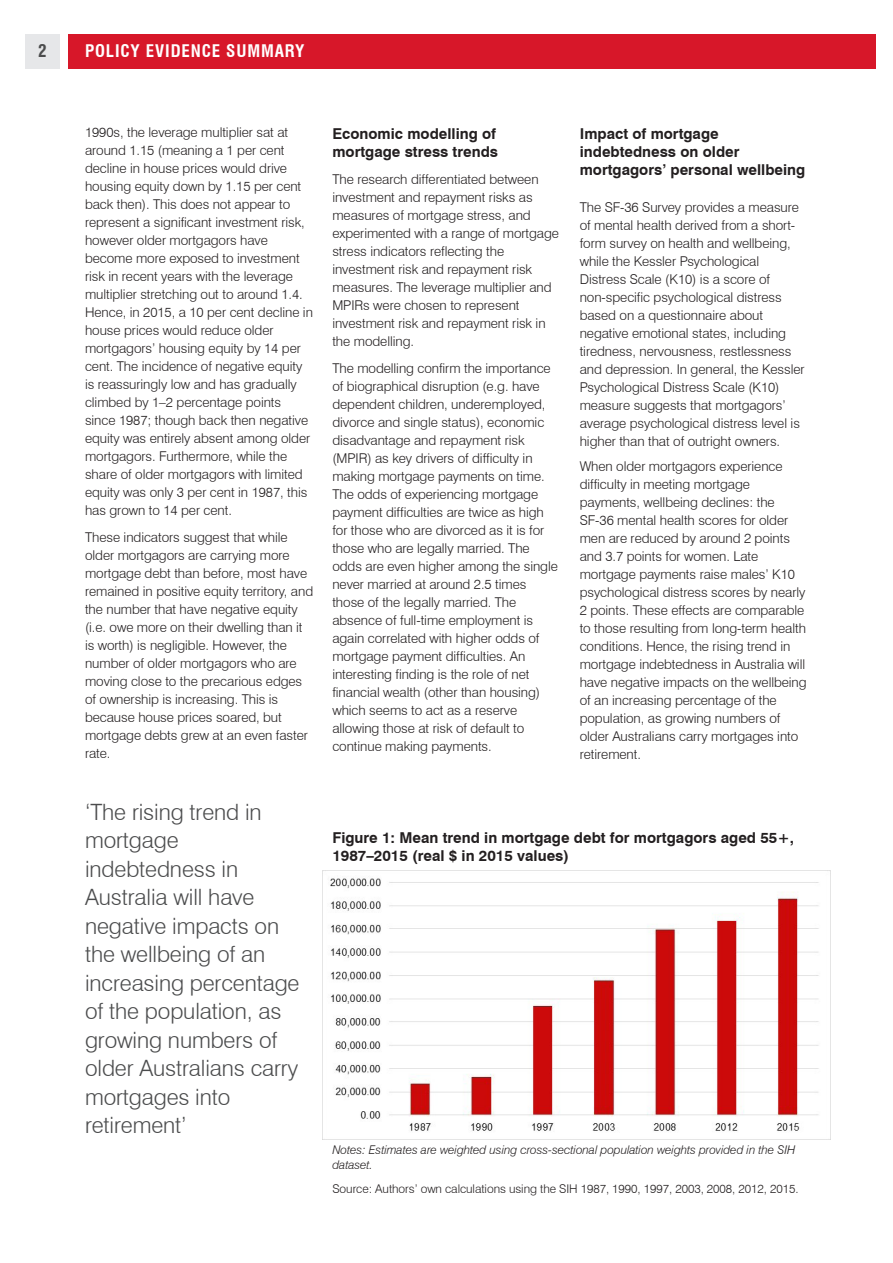
<style>
.page{position:relative;width:893px;height:1263px;background:#fff}
.page>*{position:absolute;margin:0;border:0;box-sizing:border-box;transform-origin:0 0}
.t1{font:300 22.5px/28.5px "Swiss 721 BT";letter-spacing:-.005em;color:#4b4c4d}
.Body_copy{font:700 condensed 16.95px "Swiss 721 BT";letter-spacing:.05em;color:#fff}
.Body_copy-2{font:700 condensed 16.95px "Swiss 721 BT";color:#4b4c4d}
.Subhead_2{font:700 15px/18px "Swiss 721 BT";color:#231f20}
.Body_copy-3{font:700 15px/18px "Swiss 721 BT";color:#231f20}
.Body_copy-4{font:300 13.5px/18px "Swiss 721 BT";letter-spacing:-.005em;color:#231f20}
.Subhead_2-2{font:300 13.5px/18px "Swiss 721 BT";letter-spacing:-.005em;color:#231f20}
.Table_text{font:italic 300 12px/15px "Swiss 721 BT";letter-spacing:-.005em;color:#231f20}
.Table_text-2{font:300 12px "Swiss 721 BT";letter-spacing:-.005em;color:#231f20}
</style>
<div class="page">
<div style="left:68px;top:34px;width:808px;height:34px;background:#d71729"></div>
<div style="left:26px;top:34px;width:34px;height:34px;background:#e6e7e9"></div>
<img style="left:323px;top:870px;width:507px;height:261px">
<p class="Body_copy-2" style="left:38px;top:41px;width:10px">2</p>
<p class="Body_copy" style="left:85px;top:41px;width:221px">POLICY EVIDENCE SUMMARY</p>
<p class="Body_copy-4" style="left:85px;top:123px;width:229px">1990s, the leverage multiplier sat at around 1.15 (meaning a 1 per cent decline in house prices would drive housing equity down by 1.15 per cent back then). This does not appear to represent a significant investment risk, however older mortgagors have become more exposed to investment risk in recent years with the leverage multiplier stretching out to around 1.4.<br>Hence, in 2015, a 10 per cent decline in house prices would reduce older mortgagors’ housing equity by 14 per cent. The incidence of negative equity is reassuringly low and has gradually climbed by 1–2 percentage points since 1987; though back then negative equity was entirely absent among older mortgagors. Furthermore, while the share of older mortgagors with limited equity was only 3 per cent in 1987, this has grown to 14 per cent.</p>
<p class="Body_copy-4" style="left:85px;top:528px;width:230px">These indicators suggest that while older mortgagors are carrying more mortgage debt than before, most have remained in positive equity territory, and the number that have negative equity (i.e. owe more on their dwelling than it is worth) is negligible. However, the number of older mortgagors who are moving close to the precarious edges of ownership is increasing. This is because house prices soared, but mortgage debts grew at an even faster rate.</p>
<p class="t1" style="left:85px;top:797px;width:216px">‘The rising trend in mortgage indebtedness in<br>Australia will have negative impacts on the wellbeing of an increasing percentage of the population, as growing numbers of older Australians carry mortgages into retirement’</p>
<p class="Body_copy-3" style="left:332px;top:124px;width:167px">Economic modelling of mortgage stress trends</p>
<p class="Body_copy-4" style="left:332px;top:170px;width:228px">The research differentiated between investment and repayment risks as measures of mortgage stress, and experimented with a range of mortgage stress indicators reflecting the investment risk and repayment risk measures. The leverage multiplier and MPIRs were chosen to represent investment risk and repayment risk in the modelling.</p>
<p class="Body_copy-4" style="left:332px;top:359px;width:227px">The modelling confirm the importance of biographical disruption (e.g. have dependent children, underemployed, divorce and single status), economic disadvantage and repayment risk (MPIR) as key drivers of difficulty in making mortgage payments on time.<br>The odds of experiencing mortgage payment difficulties are twice as high for those who are divorced as it is for those who are legally married. The odds are even higher among the single never married at around 2.5 times those of the legally married. The absence of full-time employment is again correlated with higher odds of mortgage payment difficulties. An interesting finding is the role of net financial wealth (other than housing) which seems to act as a reserve allowing those at risk of default to continue making payments.</p>
<p class="Subhead_2" style="left:580px;top:124px;width:227px">Impact of mortgage indebtedness on older mortgagors’ personal wellbeing</p>
<p class="Subhead_2-2" style="left:580px;top:198px;width:226px">The SF-36 Survey provides a measure of mental health derived from a short&shy;form survey on health and wellbeing, while the Kessler Psychological Distress Scale (K10) is a score of non-specific psychological distress based on a questionnaire about negative emotional states, including tiredness, nervousness, restlessness and depression. In general, the Kessler Psychological Distress Scale (K10) measure suggests that mortgagors’ average psychological distress level is higher than that of outright owners.</p>
<p class="Body_copy-4" style="left:580px;top:457px;width:228px">When older mortgagors experience difficulty in meeting mortgage payments, wellbeing declines: the SF-36 mental health scores for older men are reduced by around 2 points and 3.7 points for women. Late mortgage payments raise males’ K10 psychological distress scores by nearly 2 points. These effects are comparable to those resulting from long-term health conditions. Hence, the rising trend in mortgage indebtedness in Australia will have negative impacts on the wellbeing of an increasing percentage of the population, as growing numbers of older Australians carry mortgages into retirement.</p>
<p class="Subhead_2" style="left:332px;top:828px;width:463px">Figure 1: Mean trend in mortgage debt for mortgagors aged 55+,<br>1987–2015 (real $ in 2015 values)</p>
<p class="Table_text" style="left:332px;top:1142px;width:465px">Notes: Estimates are weighted using cross-sectional population weights provided in the SIH dataset.</p>
<p class="Table_text-2" style="left:332px;top:1181px;width:468px">Source: Authors’ own calculations using the SIH 1987, 1990, 1997, 2003, 2008, 2012, 2015.</p>
</div>
